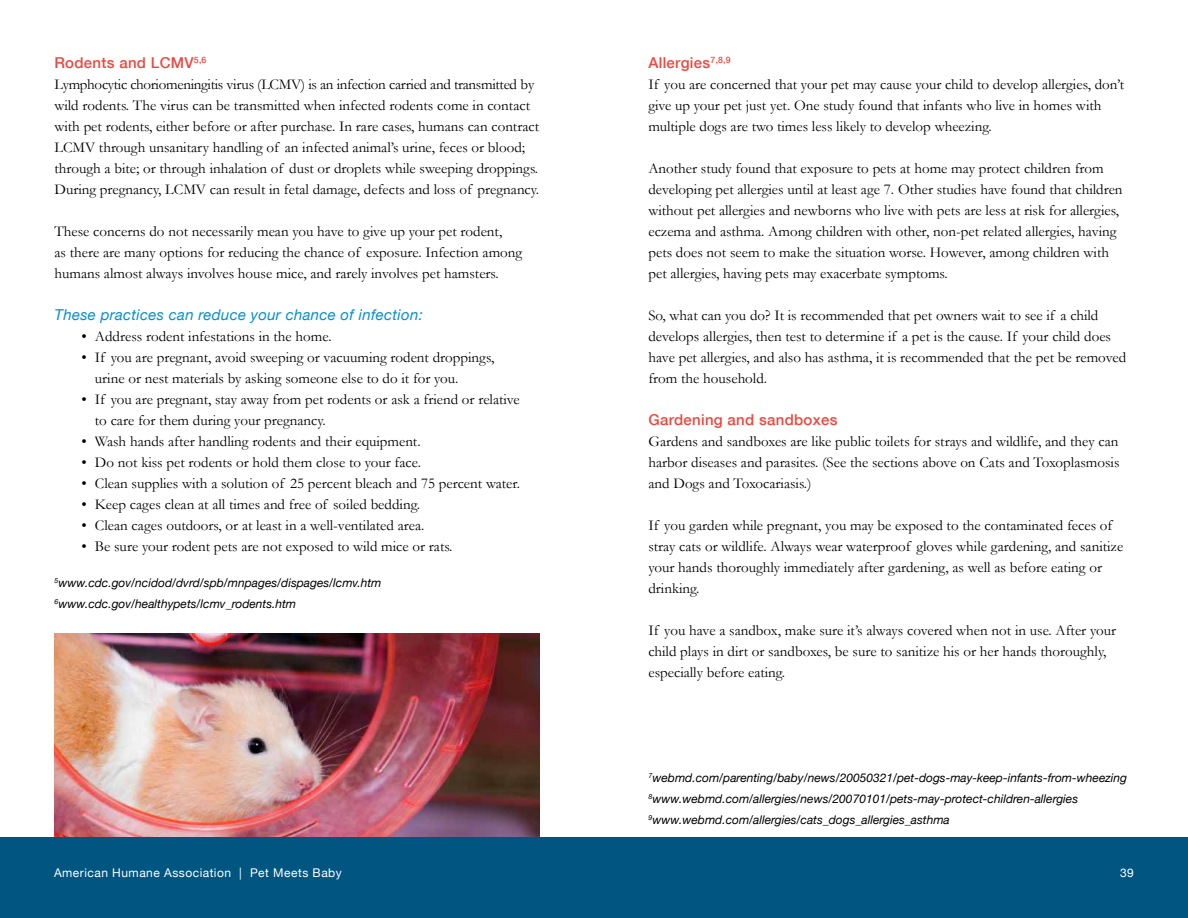
<style>
.page{position:relative;width:1188px;height:918px;background:#fff}
.page>*{position:absolute;margin:0;border:0;box-sizing:border-box;transform-origin:0 0}
.t1{font:15px/21px "Garamond";color:#000}
.t2{font:500 15px "Helvetica Neue";letter-spacing:.02em;color:#ef463d}
.t3{font:italic 15px "Helvetica Neue";letter-spacing:.02em;color:#008ed4}
.t4{font:italic 12px/21px "Helvetica Neue";color:#000}
.t5{font:12px "Helvetica Neue";letter-spacing:.04em;color:#fff}
</style>
<div class="page">
<img style="left:54px;top:634px;width:486px;height:203px">
<div style="left:0;top:837px;width:1188px;height:81px;background:#005581"></div>
<p class="t2" style="left:54px;top:51px;width:154px">Rodents and LCMV<sup>5,6</sup></p>
<p class="t1" style="left:54px;top:74px;width:486px">Lymphocytic choriomeningitis virus (LCMV) is an infection carried and transmitted by wild rodents. The virus can be transmitted when infected rodents come in contact with pet rodents, either before or after purchase. In rare cases, humans can contract LCMV through unsanitary handling of an infected animal’s urine, feces or blood; through a bite; or through inhalation of dust or droplets while sweeping droppings.<br>During pregnancy, LCMV can result in fetal damage, defects and loss of pregnancy.</p>
<p class="t1" style="left:54px;top:221px;width:469px">These concerns do not necessarily mean you have to give up your pet rodent,<br>as there are many options for reducing the chance of exposure. Infection among humans almost always involves house mice, and rarely involves pet hamsters.</p>
<p class="t3" style="left:54px;top:304px;width:370px">These practices can reduce your chance of infection:</p>
<p class="t1" style="left:81px;top:326px;width:252px">• Address rodent infestations in the home.</p>
<p class="t1" style="left:95px;top:347px;width:401px;text-indent:-14px">• If you are pregnant, avoid sweeping or vacuuming rodent droppings, urine or nest materials by asking someone else to do it for you.</p>
<p class="t1" style="left:95px;top:389px;width:426px;text-indent:-14px">• If you are pregnant, stay away from pet rodents or ask a friend or relative to care for them during your pregnancy.</p>
<p class="t1" style="left:81px;top:431px;width:341px">• Wash hands after handling rodents and their equipment.</p>
<p class="t1" style="left:81px;top:452px;width:341px">• Do not kiss pet rodents or hold them close to your face.</p>
<p class="t1" style="left:81px;top:473px;width:440px">• Clean supplies with a solution of 25 percent bleach and 75 percent water.</p>
<p class="t1" style="left:81px;top:494px;width:340px">• Keep cages clean at all times and free of soiled bedding.</p>
<p class="t1" style="left:81px;top:515px;width:345px">• Clean cages outdoors, or at least in a well-ventilated area.</p>
<p class="t1" style="left:81px;top:536px;width:373px">• Be sure your rodent pets are not exposed to wild mice or rats.</p>
<p class="t4" style="left:54px;top:573px;width:329px"><sup>5</sup>www.cdc.gov/ncidod/dvrd/spb/mnpages/dispages/lcmv.htm<br><sup>6</sup>www.cdc.gov/healthypets/lcmv_rodents.htm</p>
<p class="t2" style="left:648px;top:51px;width:84px">Allergies<sup>7,8,9</sup></p>
<p class="t1" style="left:648px;top:74px;width:477px">If you are concerned that your pet may cause your child to develop allergies, don’t give up your pet just yet. One study found that infants who live in homes with multiple dogs are two times less likely to develop wheezing.</p>
<p class="t1" style="left:648px;top:158px;width:476px">Another study found that exposure to pets at home may protect children from developing pet allergies until at least age 7. Other studies have found that children without pet allergies and newborns who live with pets are less at risk for allergies, eczema and asthma. Among children with other, non-pet related allergies, having pets does not seem to make the situation worse. However, among children with pet allergies, having pets may exacerbate symptoms.</p>
<p class="t1" style="left:648px;top:305px;width:479px">So, what can you do? It is recommended that pet owners wait to see if a child develops allergies, then test to determine if a pet is the cause. If your child does have pet allergies, and also has asthma, it is recommended that the pet be removed from the household.</p>
<p class="t2" style="left:648px;top:408px;width:191px">Gardening and sandboxes</p>
<p class="t1" style="left:648px;top:431px;width:473px;text-align:justify">Gardens and sandboxes are like public toilets for strays and wildlife, and they can harbor diseases and parasites. (See the sections above on Cats and Toxoplasmosis and Dogs and Toxocariasis.)</p>
<p class="t1" style="left:648px;top:515px;width:476px">If you garden while pregnant, you may be exposed to the contaminated feces of stray cats or wildlife. Always wear waterproof gloves while gardening, and sanitize your hands thoroughly immediately after gardening, as well as before eating or drinking.</p>
<p class="t1" style="left:648px;top:620px;width:469px">If you have a sandbox, make sure it’s always covered when not in use. After your child plays in dirt or sandboxes, be sure to sanitize his or her hands thoroughly, especially before eating.</p>
<p class="t4" style="left:648px;top:768px;width:480px"><sup>7</sup>webmd.com/parenting/baby/news/20050321/pet-dogs-may-keep-infants-from-wheezing<br><sup>8</sup>www.webmd.com/allergies/news/20070101/pets-may-protect-children-allergies<br><sup>9</sup>www.webmd.com/allergies/cats_dogs_allergies_asthma</p>
<p class="t5" style="left:54px;top:864px;width:289px">American Humane Association | Pet Meets Baby</p>
<p class="t5" style="left:1120px;top:864px;width:15px">39</p>
</div>
